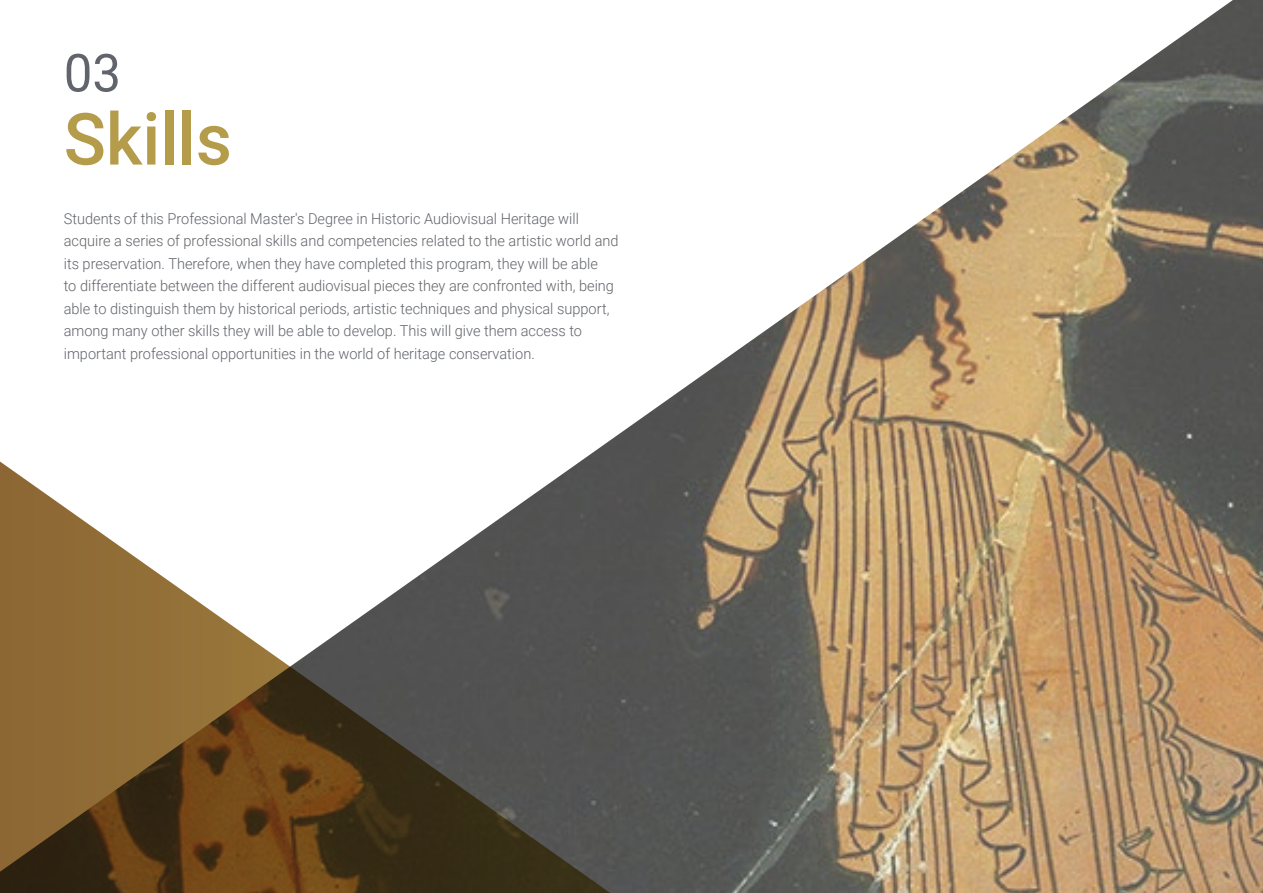
<style>
.page{position:relative;width:1263px;height:893px;background:#fff}
.page>*{position:absolute;margin:0;border:0;box-sizing:border-box;transform-origin:0 0}
.t1{font:500 72px "Roboto";color:#b49c4b}
.t2{font:52.5px "Roboto";color:#61646a}
.t3{font:300 15px/22.5px "Roboto";color:#61646a}
</style>
<div class="page">
<img style="left:602px;top:0;width:661px;height:893px">
<svg style="left:0;top:446px;width:640px;height:447px"></svg>
<h2 class="t2" style="left:64px;top:36px;width:59px">03</h2>
<h1 class="t1" style="left:64px;top:89px;width:170px">Skills</h1>
<p class="t3" style="left:64px;top:207px;width:556px">Students of this Professional Master's Degree in Historic Audiovisual Heritage will acquire a series of professional skills and competencies related to the artistic world and its preservation. Therefore, when they have completed this program, they will be able<br>to differentiate between the different audiovisual pieces they are confronted with, being able to distinguish them by historical periods, artistic techniques and physical support, among many other skills they will be able to develop. This will give them access to important professional opportunities in the world of heritage conservation.</p>
</div>
